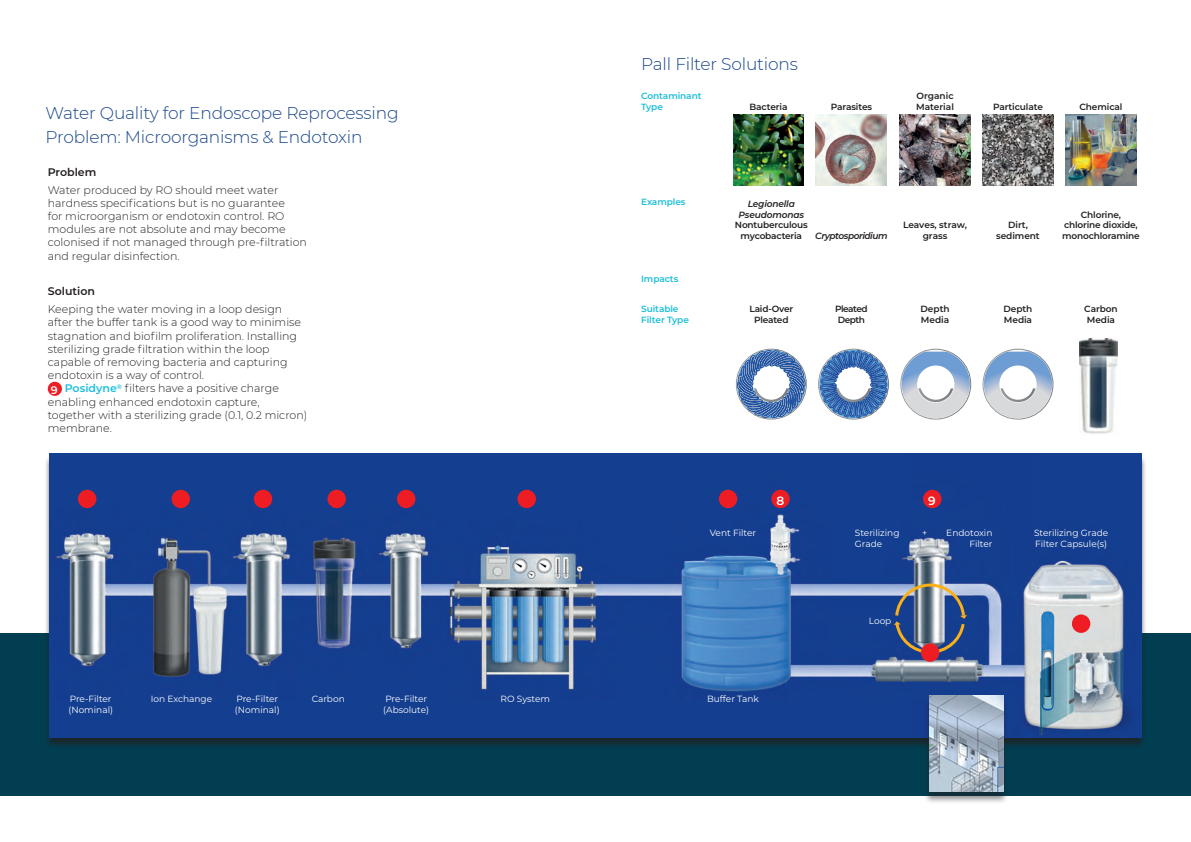
<style>
.page{position:relative;width:1191px;height:842px;background:#fff}
.page>*{position:absolute;margin:0;border:0;box-sizing:border-box;transform-origin:0 0}
.t1{font:300 17px/24.5px "Montserrat";letter-spacing:-.01em;color:#19468a}
.t2{font:600 12px "Montserrat";color:#fff}
.t3{font:300 11px/13.2px "Montserrat";color:#231f20}
.t4{font:600 11px "Montserrat";color:#231f20}
.t5{font:600 11px "Montserrat";color:#fff}
.t6{font:600 9px/10.8px "Montserrat";letter-spacing:-.015em;color:#231f20;text-align:center}
.t7{font:9px/10.8px "Montserrat";color:#fff}
.t8{font:600 9px/10.8px "Montserrat";letter-spacing:-.01em;color:#1abed8}
.t9{font:italic 600 9px/10.8px "Montserrat";letter-spacing:-.02em;color:#231f20;text-align:center}
.t10{font:italic 600 9px "Montserrat";letter-spacing:-.05em;color:#231f20}
.t11{font:600 9px/10.8px "Montserrat";letter-spacing:-.05em;color:#231f20;text-align:center}
.s1{font-weight:600;color:#1cbede}
</style>
<div class="page">
<div style="left:0;top:634px;width:1191px;height:162px;background:#013e51"></div>
<div style="left:44px;top:455px;width:1103px;height:295px;background:#231f20;opacity:.75"></div>
<img style="left:50px;top:454px;width:1091px;height:283px">
<div style="left:78px;top:490px;width:18px;height:18px;background:#ee1d23;border-radius:50%"></div>
<div style="left:171px;top:490px;width:19px;height:18px;background:#ee1d23;border-radius:50%"></div>
<div style="left:254px;top:490px;width:18px;height:18px;background:#ee1d23;border-radius:50%"></div>
<div style="left:327px;top:490px;width:19px;height:18px;background:#ee1d23;border-radius:50%"></div>
<div style="left:397px;top:490px;width:18px;height:18px;background:#ee1d23;border-radius:50%"></div>
<div style="left:517px;top:490px;width:19px;height:18px;background:#ee1d23;border-radius:50%"></div>
<div style="left:719px;top:490px;width:18px;height:18px;background:#ee1d23;border-radius:50%"></div>
<div style="left:771px;top:490px;width:18px;height:18px;background:#ee1d23;border-radius:50%"></div>
<div style="left:923px;top:490px;width:18px;height:18px;background:#ee1d23;border-radius:50%"></div>
<div style="left:1071px;top:614px;width:19px;height:19px;background:#ee1d23;border-radius:50%"></div>
<div style="left:921px;top:643px;width:18px;height:19px;background:#ee1d23;border-radius:50%"></div>
<svg style="left:893px;top:582px;width:74px;height:73px;background:#6b748e"></svg>
<div style="left:48px;top:382px;width:14px;height:14px;background:#ee1d23;border-radius:50%"></div>
<img style="left:733px;top:114px;width:71px;height:71px">
<img style="left:816px;top:114px;width:71px;height:71px">
<img style="left:899px;top:114px;width:71px;height:71px">
<img style="left:982px;top:114px;width:71px;height:71px">
<img style="left:1065px;top:114px;width:71px;height:71px">
<img style="left:1079px;top:338px;width:38px;height:97px">
<div style="left:923px;top:697px;width:85px;height:107px;background:#231f20;opacity:.5"></div>
<img style="left:929px;top:695px;width:74px;height:97px">
<svg style="left:818px;top:349px;width:71px;height:71px"></svg>
<svg style="left:900px;top:349px;width:71px;height:71px"></svg>
<svg style="left:982px;top:349px;width:71px;height:71px"></svg>
<svg style="left:736px;top:348px;width:70px;height:72px"></svg>
<h1 class="t1" style="left:46px;top:100px;width:354px">Water Quality for Endoscope Reprocessing<br>Problem: Microorganisms &amp; Endotoxin</h1>
<p class="t4" style="left:48px;top:164px;width:50px">Problem</p>
<p class="t3" style="left:48px;top:183px;width:260px">Water produced by RO should meet water hardness specifications but is no guarantee<br>for microorganism or endotoxin control. RO modules are not absolute and may become colonised if not managed through pre-filtration and regular disinfection.</p>
<p class="t4" style="left:48px;top:284px;width:49px">Solution</p>
<p class="t3" style="left:48px;top:302px;width:236px">Keeping the water moving in a loop design</p>
<p class="t3" style="left:48px;top:315px;width:255px">after the buffer tank is a good way to minimise</p>
<p class="t3" style="left:48px;top:329px;width:251px">stagnation and biofilm proliferation. Installing</p>
<p class="t3" style="left:48px;top:342px;width:223px">sterilizing grade filtration within the loop</p>
<p class="t3" style="left:48px;top:355px;width:241px">capable of removing bacteria and capturing</p>
<p class="t3" style="left:48px;top:368px;width:158px">endotoxin is a way of control.</p>
<p class="t3" style="left:65px;top:381px;width:216px"><span class="s1">Posidyne</span><sup>®</sup> filters have a positive charge</p>
<p class="t3" style="left:48px;top:395px;width:213px">enabling enhanced endotoxin capture,</p>
<p class="t3" style="left:48px;top:408px;width:261px">together with a sterilizing grade (0.1, 0.2 micron)</p>
<p class="t3" style="left:48px;top:421px;width:66px">membrane.</p>
<p class="t5" style="left:51px;top:382px;width:8px">9</p>
<h1 class="t1" style="left:641px;top:51px;width:158px">Pall Filter Solutions</h1>
<p class="t8" style="left:641px;top:90px;width:62px">Contaminant<br>Type</p>
<p class="t6" style="left:749px;top:101px;width:40px">Bacteria</p>
<p class="t6" style="left:830px;top:101px;width:43px">Parasites</p>
<p class="t6" style="left:916px;top:90px;width:39px;text-align:left">Organic<br>Material</p>
<p class="t6" style="left:993px;top:101px;width:51px">Particulate</p>
<p class="t6" style="left:1079px;top:101px;width:45px">Chemical</p>
<p class="t8" style="left:641px;top:196px;width:46px">Examples</p>
<p class="t9" style="left:738px;top:198px;width:67px">Legionella<br>Pseudomonas</p>
<p class="t6" style="left:735px;top:219px;width:74px">Nontuberculous mycobacteria</p>
<p class="t10" style="left:815px;top:230px;width:74px">Cryptosporidium</p>
<p class="t6" style="left:903px;top:219px;width:65px">Leaves, straw, grass</p>
<p class="t6" style="left:996px;top:219px;width:45px">Dirt, sediment</p>
<p class="t6" style="left:1062px;top:209px;width:79px">Chlorine, chlorine dioxide, monochloramine</p>
<p class="t8" style="left:641px;top:273px;width:39px">Impacts</p>
<p class="t8" style="left:641px;top:303px;width:49px">Suitable<br>Filter Type</p>
<p class="t6" style="left:749px;top:303px;width:45px">Laid-Over<br>Pleated</p>
<p class="t11" style="left:835px;top:303px;width:34px">Pleated<br>Depth</p>
<p class="t6" style="left:920px;top:303px;width:31px;text-align:left">Depth<br>Media</p>
<p class="t6" style="left:1003px;top:303px;width:30px;text-align:left">Depth<br>Media</p>
<p class="t6" style="left:1084px;top:303px;width:35px;text-align:left">Carbon<br>Media</p>
<p class="t2" style="left:776px;top:492px;width:9px">8</p>
<p class="t2" style="left:928px;top:492px;width:9px">9</p>
<p class="t7" style="left:710px;top:527px;width:48px">Vent Filter</p>
<p class="t7" style="left:855px;top:527px;width:46px">Sterilizing<br>Grade</p>
<p class="t7" style="left:922px;top:527px;width:7px">+</p>
<p class="t7" style="left:946px;top:527px;width:48px;text-align:right">Endotoxin<br>Filter</p>
<p class="t7" style="left:1034px;top:527px;width:76px">Sterilizing Grade<br>Filter Capsule(s)</p>
<p class="t7" style="left:868px;top:615px;width:24px">Loop</p>
<p class="t7" style="left:68px;top:693px;width:46px">Pre-Filter (Nominal)</p>
<p class="t7" style="left:151px;top:693px;width:63px">Ion Exchange</p>
<p class="t7" style="left:235px;top:693px;width:46px">Pre-Filter (Nominal)</p>
<p class="t7" style="left:312px;top:693px;width:35px">Carbon</p>
<p class="t7" style="left:500px;top:693px;width:51px">RO System</p>
<p class="t7" style="left:707px;top:693px;width:53px">Buffer Tank</p>
<p class="t7" style="left:383px;top:693px;width:47px">Pre-Filter (Absolute)</p>
</div>
